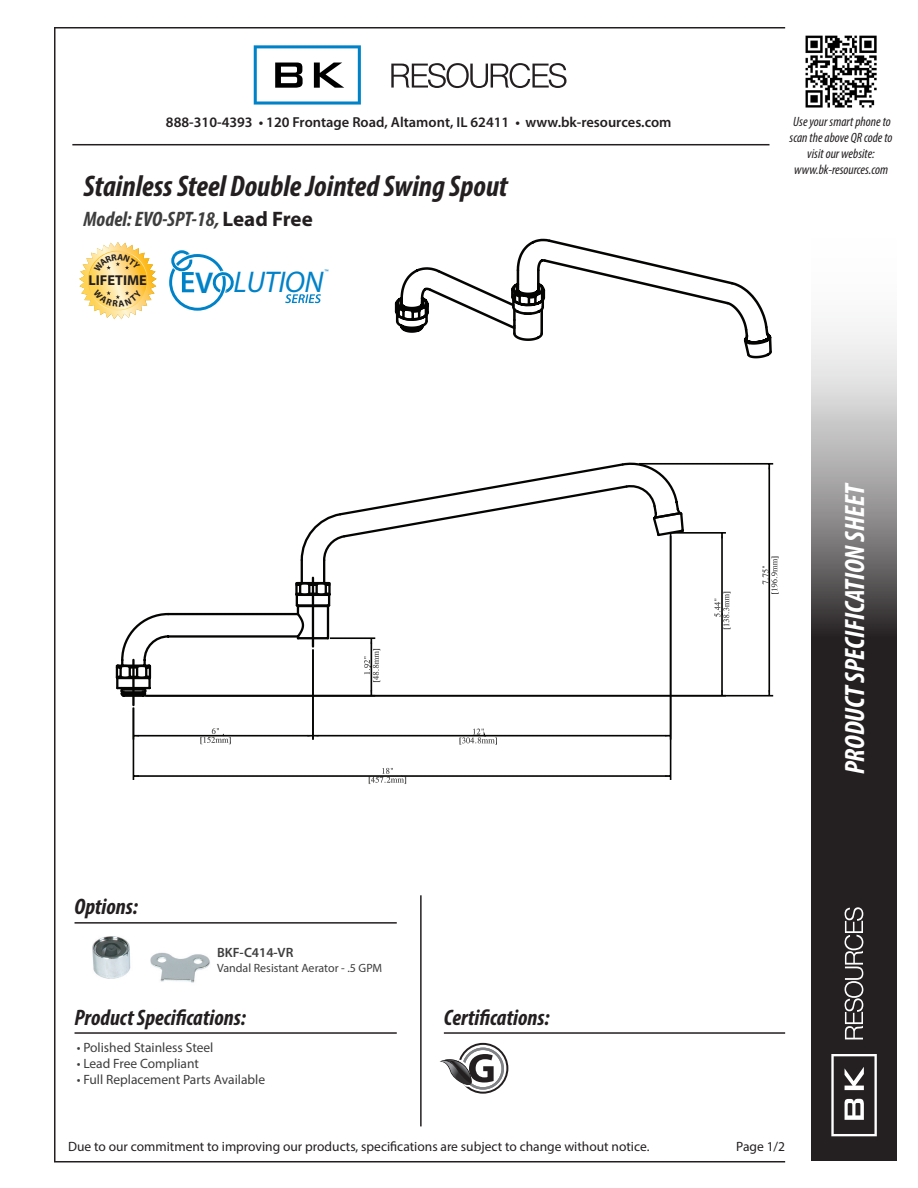
<style>
.page{position:relative;width:918px;height:1188px;background:#fff}
.page>*{position:absolute;margin:0;border:0;box-sizing:border-box;transform-origin:0 0}
.t1{font:italic 700 condensed 30px "Myriad Pro";color:#231f20}
.t2{font:italic 30px "Myriad Pro";letter-spacing:-.015em;color:#0082c8}
.t3{font:italic 700 condensed 28.05px "Myriad Pro";letter-spacing:-.005em;color:#fff}
.t4{font:italic 700 condensed 22.5px "Myriad Pro";color:#231f20}
.t5{font:italic 700 condensed 21px "Myriad Pro";color:#3e3e3f}
.t6{font:600 14.55px "Myriad Pro";color:#231f20}
.t7{font:700 14.25px "Myriad Pro";color:#231f20}
.t8{font:13.5px "Myriad Pro";color:#231f20}
.t9{font:italic condensed 13.5px/16.2px "Myriad Pro";color:#231f20;text-align:center}
.t10{font:13.5px "Myriad Pro";color:#3e3e3f}
.t11{font:600 13.5px "Myriad Pro";color:#3e3e3f}
.t12{font:12px "Myriad Pro";color:#3e3e3f}
.t13{font:6.75px "Myriad Pro";color:#0082c8}
.s1{font-style:normal;font-stretch:normal;color:#231f20}
.s2{font-weight:600;font-style:normal;font-size:30.15px}
</style>
<div class="page">
<svg style="left:811px;top:326px;width:86px;height:835px;background:#565354"></svg>
<svg style="left:845px;top:907px;width:18px;height:132px"></svg>
<svg style="left:831px;top:1054px;width:46px;height:82px"></svg>
<img style="left:805px;top:36px;width:72px;height:71px">
<hr style="left:54px;top:1161px;width:731px;height:1px;background:#231f20">
<hr style="left:54px;top:27px;width:731px;height:1px;background:#231f20">
<hr style="left:54px;top:27px;width:2px;height:1134px;background:#231f20">
<svg style="left:254px;top:45px;width:107px;height:60px"></svg>
<svg style="left:391px;top:63px;width:176px;height:25px"></svg>
<hr style="left:72px;top:144px;width:698px;height:1px;background:#231f20">
<hr style="left:420px;top:895px;width:2px;height:231px;background:#231f20">
<hr style="left:444px;top:1032px;width:341px;height:2px;background:#231f20">
<hr style="left:75px;top:1032px;width:322px;height:2px;background:#231f20">
<hr style="left:75px;top:922px;width:322px;height:2px;background:#231f20">
<img style="left:92px;top:936px;width:118px;height:47px">
<svg style="left:440px;top:1043px;width:68px;height:51px"></svg>
<svg style="left:395px;top:239px;width:377px;height:120px"></svg>
<hr style="left:133px;top:707px;width:1px;height:33px;background:#040503">
<hr style="left:133px;top:735px;width:90px;height:2px;background:#040503">
<hr style="left:671px;top:532px;width:55px;height:2px;background:#040503">
<hr style="left:721px;top:533px;width:2px;height:81px;background:#040503">
<hr style="left:639px;top:463px;width:134px;height:2px;background:#040503">
<hr style="left:146px;top:695px;width:627px;height:2px;background:#040503">
<hr style="left:768px;top:464px;width:2px;height:116px;background:#040503">
<hr style="left:768px;top:580px;width:2px;height:116px;background:#040503">
<hr style="left:133px;top:708px;width:1px;height:72px;background:#040503">
<hr style="left:133px;top:775px;width:269px;height:2px;background:#040503">
<svg style="left:763px;top:557px;width:16px;height:37px"></svg>
<svg style="left:132px;top:696px;width:3px;height:9px"></svg>
<svg style="left:115px;top:462px;width:570px;height:234px"></svg>
<svg style="left:200px;top:578px;width:531px;height:206px"></svg>
<svg style="left:169px;top:250px;width:65px;height:61px"></svg>
<svg style="left:285px;top:294px;width:35px;height:9px"></svg>
<svg style="left:79px;top:242px;width:78px;height:77px"></svg>
<p class="t6" style="left:166px;top:113px;width:507px">888-310-4393 • 120 Frontage Road, Altamont, IL 62411 • www.bk-resources.com</p>
<h1 class="t1" style="left:84px;top:168px;width:426px">Stainless Steel Double Jointed Swing Spout</h1>
<h3 class="t5" style="left:84px;top:206px;width:231px">Model: EVO-SPT-18, <span class="s1">Lead Free</span></h3>
<p class="t7" style="left:89px;top:271px;width:60px">LIFETIME</p>
<p class="t13" style="left:324px;top:268px;width:6px">™</p>
<h1 class="t2" style="left:195px;top:264px;width:130px"><span class="s2">V</span> LUTION</h1>
<p class="t9" style="left:790px;top:113px;width:105px">Use your smart phone to scan the above QR code to visit our website: www.bk-resources.com</p>
<h3 class="t4" style="left:75px;top:893px;width:65px">Options:</h3>
<p class="t11" style="left:217px;top:944px;width:78px">BKF-C414-VR</p>
<p class="t12" style="left:217px;top:960px;width:167px">Vandal Resistant Aerator - .5 GPM</p>
<h3 class="t4" style="left:75px;top:1003px;width:173px">Product Specifications:</h3>
<p class="t10" style="left:77px;top:1039px;width:138px">• Polished Stainless Steel</p>
<p class="t10" style="left:77px;top:1055px;width:124px">• Lead Free Compliant</p>
<p class="t10" style="left:77px;top:1071px;width:190px">• Full Replacement Parts Available</p>
<h3 class="t4" style="left:444px;top:1003px;width:107px">Certifications:</h3>
<p class="t8" style="left:68px;top:1138px;width:583px">Due to our commitment to improving our products, specifications are subject to change without notice.</p>
<h2 class="t3" style="left:837px;top:774px;width:293px;rotate:-90deg">PRODUCT SPECIFICATION SHEET</h2>
<p class="t8" style="left:736px;top:1138px;width:50px">Page 1/2</p>
</div>
